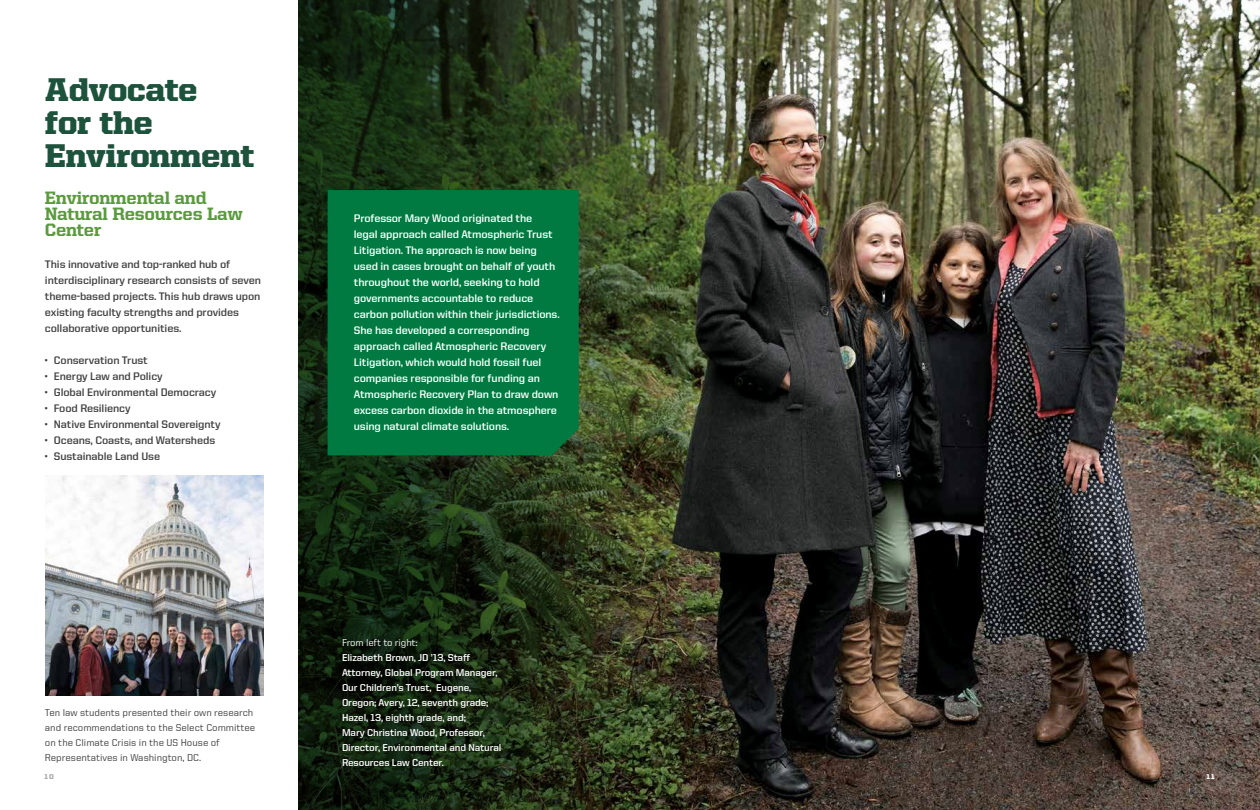
<style>
.page{position:relative;width:1260px;height:810px;background:#fff}
.page>*{position:absolute;margin:0;border:0;box-sizing:border-box;transform-origin:0 0}
.t1{font:900 33px/33px "United Serif Reg";letter-spacing:-.015em;color:#1d523c}
.t2{font:800 18px/16px "United Serif Reg";letter-spacing:-.01em;color:#5a9b3e}
.t3{font:700 11px/16px "United Sans Reg";letter-spacing:-.01em;color:#fff}
.t4{font:700 11px/16px "United Sans Reg";letter-spacing:-.01em;color:#414042}
.t5{font:700 10px/15px "United Sans Reg";letter-spacing:-.01em;color:#fff}
.t6{font:500 10px/15px "United Sans Reg";color:#414042}
.t7{font:500 10px "United Sans Reg";letter-spacing:-.01em;color:#fff}
.t8{font:900 7px "United Sans Reg";color:#a7a9ac}
.t9{font:900 7px "United Sans Reg";color:#fff}
</style>
<div class="page">
<img style="left:798px;top:0;width:462px;height:810px">
<img style="left:298px;top:0;width:500px;height:810px">
<div style="left:328px;top:190px;width:251px;height:265px;background:#007a40"></div>
<img style="left:45px;top:476px;width:218px;height:220px">
<h1 class="t1" style="left:45px;top:73px;width:211px">Advocate<br>for the<br>Environment</h1>
<h2 class="t2" style="left:45px;top:189px;width:199px">Environmental and<br>Natural Resources Law<br>Center</h2>
<p class="t4" style="left:45px;top:256px;width:218px">This innovative and top-ranked hub of interdisciplinary research consists of seven theme-based projects. This hub draws upon existing faculty strengths and provides collaborative opportunities.</p>
<p class="t4" style="left:45px;top:352px;width:104px">• Conservation Trust</p>
<p class="t4" style="left:45px;top:368px;width:119px">• Energy Law and Policy</p>
<p class="t4" style="left:45px;top:384px;width:173px">• Global Environmental Democracy</p>
<p class="t4" style="left:45px;top:400px;width:87px">• Food Resiliency</p>
<p class="t4" style="left:45px;top:416px;width:177px">• Native Environmental Sovereignty</p>
<p class="t4" style="left:45px;top:432px;width:172px">• Oceans, Coasts, and Watersheds</p>
<p class="t4" style="left:45px;top:448px;width:117px">• Sustainable Land Use</p>
<p class="t6" style="left:45px;top:705px;width:212px">Ten law students presented their own research and recommendations to the Select Committee on the Climate Crisis in the US House of Representatives in Washington, DC.</p>
<p class="t8" style="left:45px;top:773px;width:11px">10</p>
<p class="t3" style="left:354px;top:210px;width:207px">Professor Mary Wood originated the<br>legal approach called Atmospheric Trust Litigation. The approach is now being used in cases brought on behalf of youth throughout the world, seeking to hold governments accountable to reduce carbon pollution within their jurisdictions.<br>She has developed a corresponding approach called Atmospheric Recovery Litigation, which would hold fossil fuel companies responsible for funding an Atmospheric Recovery Plan to draw down excess carbon dioxide in the atmosphere using natural climate solutions.</p>
<p class="t7" style="left:342px;top:637px;width:77px">From left to right:</p>
<p class="t5" style="left:342px;top:650px;width:161px">Elizabeth Brown, JD ’13, Staff<br>Attorney, Global Program Manager,<br>Our Children’s Trust, Eugene,<br>Oregon; Avery, 12, seventh grade;<br>Hazel, 13, eighth grade, and;<br>Mary Christina Wood, Professor,<br>Director, Environmental and Natural<br>Resources Law Center.</p>
<p class="t9" style="left:1207px;top:773px;width:10px">11</p>
</div>
